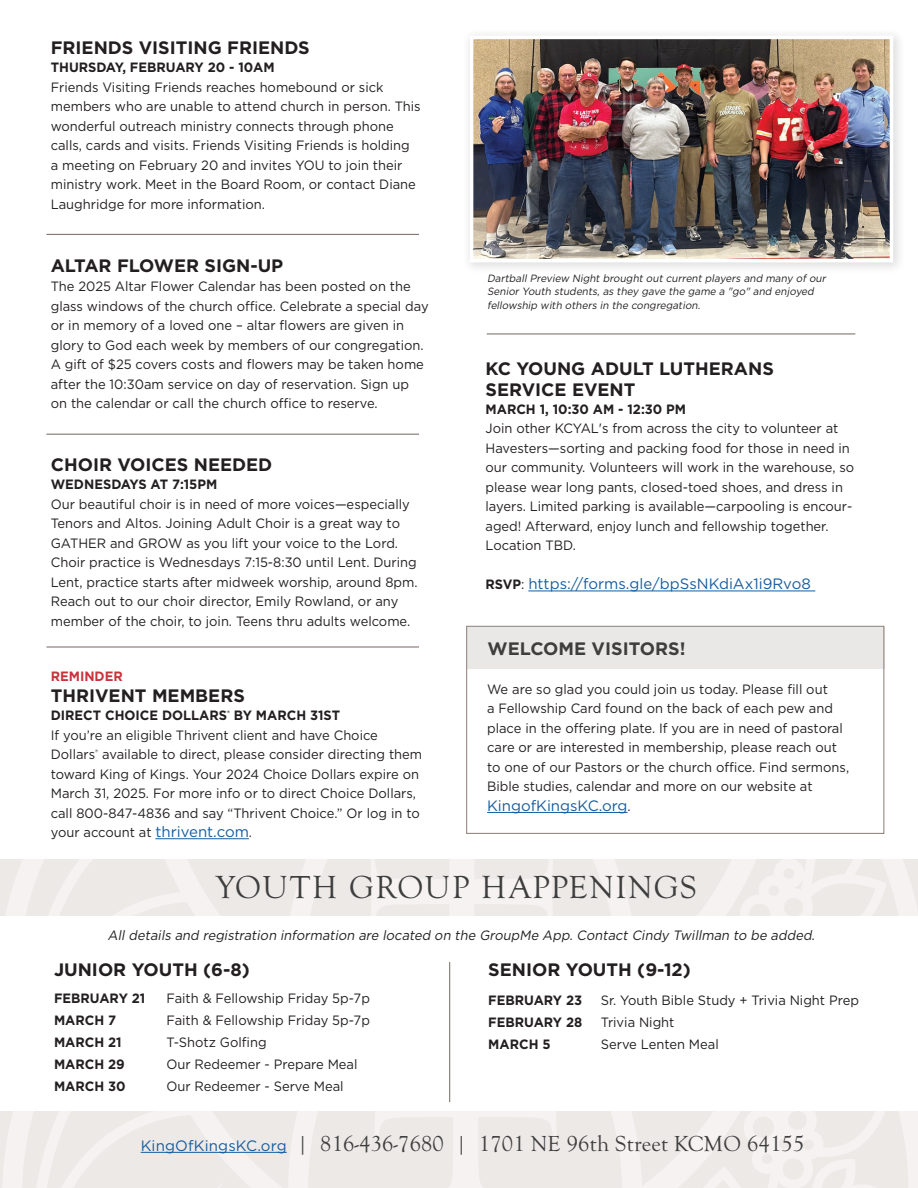
<style>
.page{position:relative;width:918px;height:1188px;background:#fff}
.page>*{position:absolute;margin:0;border:0;box-sizing:border-box;transform-origin:0 0}
.t1{font:33px "Goudy Old Sty";letter-spacing:.05em;color:#3e3e3f}
.t2{font:22.5px "Goudy Old Sty";letter-spacing:.01em;color:#3e3e3f}
.t3{font:700 18px/21px "Gotham";color:#231f20}
.t4{font:700 18px "Gotham";color:#3e3e3f}
.t5{font:15px "Gotham";color:#175d9e}
.t6{font:13.5px/19.5px "Gotham";color:#231f20;scale:.96 1}
.t7{font:700 13.5px "Gotham";color:#231f20;scale:.96 1}
.t8{font:italic 13.5px "Gotham";color:#231f20;scale:.96 1}
.t9{font:700 13.5px "Gotham";color:#c9333c;scale:.96 1}
.t10{font:italic 10.5px/13.5px "Gotham";color:#231f20;scale:.96 1}
.s1{font-weight:700}
.s2{font-size:15px;color:#175d9e}
.s3{font-weight:700;font-size:13.5px;color:#231f20}
.s4{font-size:13.5px;color:#231f20}
.s5{font-family:"Gotham";font-size:15px;color:#175d9e}
</style>
<div class="page">
<svg style="left:0;top:860px;width:918px;height:56px;fill:#ede9e7"></svg>
<hr style="left:449px;top:962px;width:1px;height:140px;background:#756660">
<hr style="left:155px;top:838px;width:94px;height:1px;background:#175d9e">
<hr style="left:46px;top:234px;width:373px;height:1px;background:#756660">
<hr style="left:46px;top:434px;width:373px;height:1px;background:#756660">
<hr style="left:46px;top:647px;width:373px;height:1px;background:#756660">
<svg style="left:1px;top:1111px;width:917px;height:77px;fill:#ede9e7"></svg>
<hr style="left:141px;top:1152px;width:146px;height:1px;background:#175d9e">
<hr style="left:487px;top:812px;width:141px;height:1px;background:#175d9e">
<hr style="left:528px;top:591px;width:287px;height:1px;background:#175d9e">
<div style="left:462px;top:28px;width:444px;height:247px;background:#231f20;opacity:.15"></div>
<img style="left:475px;top:41px;width:413px;height:216px">
<div style="left:470px;top:36px;width:423px;height:226px;border:4px solid #fff"></div>
<hr style="left:487px;top:334px;width:368px;height:1px;background:#756660">
<div style="left:467px;top:627px;width:418px;height:41px;background:#eae8e6"></div>
<div style="left:466px;top:626px;width:418px;height:208px;border:1px solid #8a7c76"></div>
<h3 class="t3" style="left:51px;top:37px;width:261px">FRIENDS VISITING FRIENDS</h3>
<p class="t7" style="left:51px;top:59px;width:235px">THURSDAY, FEBRUARY 20 - 10AM</p>
<p class="t6" style="left:51px;top:77px;width:387px">Friends Visiting Friends reaches homebound or sick members who are unable to attend church in person. This wonderful outreach ministry connects through phone calls, cards and visits. Friends Visiting Friends is holding a meeting on February 20 and invites YOU to join their ministry work. Meet in the Board Room, or contact Diane Laughridge for more information.</p>
<h3 class="t3" style="left:51px;top:255px;width:234px">ALTAR FLOWER SIGN-UP</h3>
<p class="t6" style="left:51px;top:276px;width:395px">The 2025 Altar Flower Calendar has been posted on the glass windows of the church office. Celebrate a special day or in memory of a loved one – altar flowers are given in glory to God each week by members of our congregation.<br>A gift of $25 covers costs and flowers may be taken home after the 10:30am service on day of reservation. Sign up on the calendar or call the church office to reserve.</p>
<h3 class="t3" style="left:51px;top:454px;width:223px">CHOIR VOICES NEEDED</h3>
<p class="t7" style="left:51px;top:476px;width:175px">WEDNESDAYS AT 7:15PM</p>
<p class="t6" style="left:51px;top:494px;width:384px">Our beautiful choir is in need of more voices—especially Tenors and Altos. Joining Adult Choir is a great way to GATHER and GROW as you lift your voice to the Lord.<br>Choir practice is Wednesdays 7:15-8:30 until Lent. During Lent, practice starts after midweek worship, around 8pm.<br>Reach out to our choir director, Emily Rowland, or any member of the choir, to join. Teens thru adults welcome.</p>
<p class="t9" style="left:51px;top:667px;width:77px">REMINDER</p>
<h3 class="t3" style="left:51px;top:685px;width:196px">THRIVENT MEMBERS</h3>
<p class="t6" style="left:51px;top:705px;width:388px"><span class="s1">DIRECT CHOICE DOLLARS</span><sup>®</sup> <span class="s1">BY MARCH 31ST<br></span>If you’re an eligible Thrivent client and have Choice Dollars<sup>®</sup> available to direct, please consider directing them toward King of Kings. Your 2024 Choice Dollars expire on March 31, 2025. For more info or to direct Choice Dollars, call 800-847-4836 and say “Thrivent Choice.” Or log in to your account at <span class="s2">thrivent.com</span>.</p>
<p class="t10" style="left:487px;top:271px;width:357px">Dartball Preview Night brought out current players and many of our<br>Senior Youth students, as they gave the game a "go" and enjoyed fellowship with others in the congregation.</p>
<h3 class="t3" style="left:486px;top:358px;width:290px">KC YOUNG ADULT LUTHERANS<br>SERVICE EVENT</h3>
<p class="t7" style="left:486px;top:400px;width:210px">MARCH 1, 10:30 AM - 12:30 PM</p>
<p class="t6" style="left:486px;top:419px;width:386px">Join other KCYAL's from across the city to volunteer at Havesters—sorting and packing food for those in need in our community. Volunteers will work in the warehouse, so please wear long pants, closed-toed shoes, and dress in layers. Limited parking is available—carpooling is encour&shy;aged! Afterward, enjoy lunch and fellowship together.<br>Location TBD.</p>
<p class="t5" style="left:486px;top:575px;width:327px"><span class="s3">RSVP</span><span class="s4">:</span> https://forms.gle/bpSsNKdiAx1i9Rvo8</p>
<h3 class="t4" style="left:488px;top:636px;width:199px">WELCOME VISITORS!</h3>
<p class="t6" style="left:487px;top:679px;width:379px">We are so glad you could join us today. Please fill out<br>a Fellowship Card found on the back of each pew and place in the offering plate. If you are in need of pastoral care or are interested in membership, please reach out to one of our Pastors or the church office. Find sermons, Bible studies, calendar and more on our website at</p>
<p class="t5" style="left:487px;top:796px;width:145px">KingofKingsKC.org<span class="s4">.</span></p>
<h1 class="t1" style="left:216px;top:869px;width:483px">YOUTH GROUP HAPPENINGS</h1>
<p class="t8" style="left:108px;top:927px;width:741px">All details and registration information are located on the GroupMe App. Contact Cindy Twillman to be added.</p>
<h3 class="t3" style="left:488px;top:959px;width:204px">SENIOR YOUTH (9-12)</h3>
<p class="t7" style="left:488px;top:991px;width:99px">FEBRUARY 23</p>
<p class="t6" style="left:601px;top:990px;width:270px">Sr. Youth Bible Study + Trivia Night Prep</p>
<p class="t7" style="left:488px;top:1013px;width:99px">FEBRUARY 28</p>
<p class="t6" style="left:601px;top:1012px;width:78px">Trivia Night</p>
<p class="t7" style="left:488px;top:1035px;width:66px">MARCH 5</p>
<p class="t6" style="left:601px;top:1034px;width:124px">Serve Lenten Meal</p>
<h3 class="t3" style="left:54px;top:959px;width:197px">JUNIOR YOUTH (6-8)</h3>
<p class="t7" style="left:54px;top:990px;width:97px">FEBRUARY 21</p>
<p class="t6" style="left:167px;top:989px;width:213px">Faith &amp; Fellowship Friday 5p-7p</p>
<p class="t7" style="left:54px;top:1012px;width:66px">MARCH 7</p>
<p class="t6" style="left:167px;top:1010px;width:213px">Faith &amp; Fellowship Friday 5p-7p</p>
<p class="t7" style="left:54px;top:1033px;width:72px">MARCH 21</p>
<p class="t6" style="left:167px;top:1032px;width:106px">T-Shotz Golfing</p>
<p class="t7" style="left:54px;top:1055px;width:75px">MARCH 29</p>
<p class="t6" style="left:167px;top:1054px;width:200px">Our Redeemer - Prepare Meal</p>
<p class="t7" style="left:54px;top:1077px;width:76px">MARCH 30</p>
<p class="t6" style="left:167px;top:1076px;width:186px">Our Redeemer - Serve Meal</p>
<h2 class="t2" style="left:141px;top:1131px;width:665px"><span class="s5">KingOfKingsKC.org</span> | 816-436-7680 | 1701 NE 96th Street KCMO 64155</h2>
</div>
